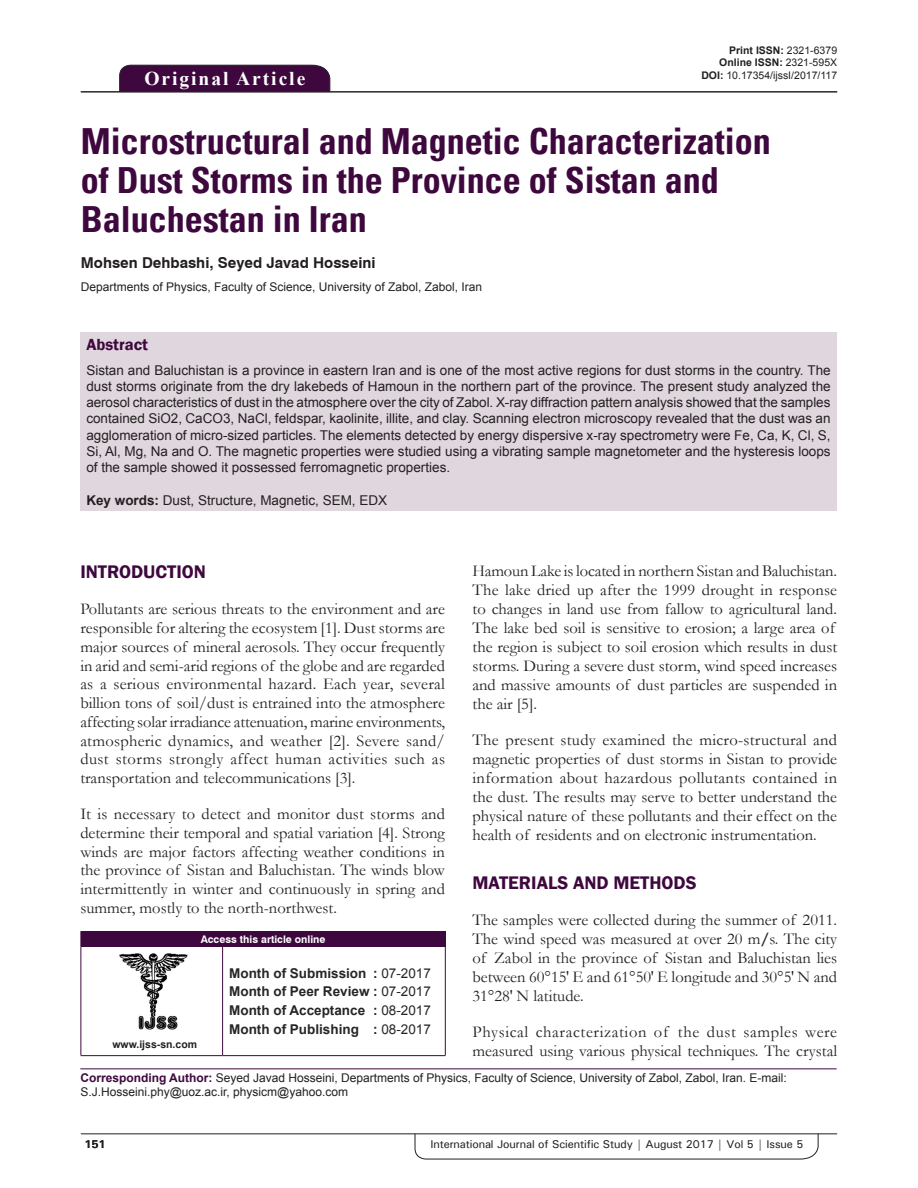
<style>
.page{position:relative;width:918px;height:1188px;background:#fff}
.page>*{position:absolute;margin:0;border:0;box-sizing:border-box;transform-origin:0 0}
.AT{font:700 condensed 36px/39px "Univers";color:#3e083e}
.AH{font:700 19.5px "Times New Roman";letter-spacing:.1em;color:#fff}
.t1{font:600 18.75px "Franklin Gothic";color:#3e083e}
.TX{font:16.5px/19px "Garamond";color:#231f20;text-align:justify}
.ABSH{font:600 16.5px "Franklin Gothic";color:#3e083e}
.AU{font:700 15px "Swiss 721 BT";color:#231f20}
.ABS_1{font:13.5px/16.2px "Arial";color:#231f20;text-align:justify}
.HIS{font:700 13.5px/18.8px "Arial";color:#282526;text-align:justify}
.KWD{font:13.5px "Arial";color:#231f20}
.ADD{font:12px/14.4px "Arial";color:#231f20}
.AFF{font:12px "Arial";color:#231f20}
.RF{font:500 11.25px "Univers";letter-spacing:-.01em;color:#231f20}
.t2{font:700 11.25px "Univers";color:#231f20}
.DOI{font:700 10.5px "Arial";color:#231f20}
.DOI-2{font:10.5px "Arial";color:#231f20}
.AAO{font:700 10.5px "Swiss 721 BT";color:#fff}
.Web{font:700 10.5px "Arial";color:#231f20}
.s1{font-weight:400}
.s2{font-weight:700}
.s3{font-weight:700;color:#3e083e}
</style>
<div class="page">
<svg style="left:415px;top:1133px;width:404px;height:26px"></svg>
<hr style="left:81px;top:1134px;width:756px;height:1px;background:#231f20">
<div style="left:119px;top:65px;width:211px;height:26px;background:#3e083e"></div>
<hr style="left:81px;top:91px;width:756px;height:1px;background:#231f20">
<div style="left:80px;top:332px;width:757px;height:179px;background:#e0d7de"></div>
<img style="left:119px;top:953px;width:69px;height:76px">
<div style="left:81px;top:931px;width:364px;height:15px;background:#3e083e"></div>
<svg style="left:445px;top:931px;width:1px;height:15px"></svg>
<hr style="left:81px;top:946px;width:142px;height:1px;background:#3e083e">
<hr style="left:81px;top:947px;width:1px;height:108px;background:#3e083e">
<hr style="left:81px;top:1055px;width:142px;height:1px;background:#231f20">
<hr style="left:223px;top:946px;width:223px;height:1px;background:#3e083e">
<hr style="left:222px;top:947px;width:1px;height:108px;background:#3e083e">
<hr style="left:445px;top:947px;width:1px;height:108px;background:#3e083e">
<hr style="left:223px;top:1055px;width:223px;height:1px;background:#3e083e">
<hr style="left:80px;top:1068px;width:757px;height:1px;background:#3e083e">
<p class="DOI" style="left:729px;top:42px;width:109px">Print ISSN: <span class="s1">2321-6379</span></p>
<p class="DOI" style="left:719px;top:55px;width:119px">Online ISSN: <span class="s1">2321-595X</span></p>
<p class="AH" style="left:144px;top:64px;width:162px">Original Article</p>
<p class="DOI-2" style="left:701px;top:68px;width:137px"><span class="s2">DOI:</span> 10.17354/ijssI/2017/117</p>
<p class="AT" style="left:81px;top:122px;width:691px">Microstructural and Magnetic Characterization of Dust Storms in the Province of Sistan and<br>Baluchestan in Iran</p>
<p class="AU" style="left:81px;top:254px;width:296px">Mohsen Dehbashi, Seyed Javad Hosseini</p>
<p class="AFF" style="left:81px;top:279px;width:403px">Departments of Physics, Faculty of Science, University of Zabol, Zabol, Iran</p>
<p class="ABSH" style="left:86px;top:334px;width:63px">Abstract</p>
<p class="ABS_1" style="left:86px;top:362px;width:746px">Sistan and Baluchistan is a province in eastern Iran and is one of the most active regions for dust storms in the country. The dust storms originate from the dry lakebeds of Hamoun in the northern part of the province. The present study analyzed the aerosol characteristics of dust in the atmosphere over the city of Zabol. X-ray diffraction pattern analysis showed that the samples contained SiO2, CaCO3, NaCl, feldspar, kaolinite, illite, and clay. Scanning electron microscopy revealed that the dust was an agglomeration of micro-sized particles. The elements detected by energy dispersive x-ray spectrometry were Fe, Ca, K, Cl, S, Si, Al, Mg, Na and O. The magnetic properties were studied using a vibrating sample magnetometer and the hysteresis loops of the sample showed it possessed ferromagnetic properties.</p>
<p class="KWD" style="left:86px;top:491px;width:302px"><span class="s2">Key words:</span> Dust, Structure, Magnetic, SEM, EDX</p>
<p class="TX" style="left:473px;top:561px;width:366px;text-align:left">Hamoun Lake is located in northern Sistan and Baluchistan.<br>The lake dried up after the 1999 drought in response to changes in land use from fallow to agricultural land.<br>The lake bed soil is sensitive to erosion; a large area of the region is subject to soil erosion which results in dust storms. During a severe dust storm, wind speed increases and massive amounts of dust particles are suspended in the air [5].</p>
<p class="TX" style="left:473px;top:730px;width:366px">The present study examined the micro-structural and magnetic properties of dust storms in Sistan to provide information about hazardous pollutants contained in the dust. The results may serve to better understand the physical nature of these pollutants and their effect on the health of residents and on electronic instrumentation.</p>
<h1 class="t1" style="left:473px;top:871px;width:226px">MATERIALS AND METHODS</h1>
<p class="TX" style="left:473px;top:910px;width:366px">The samples were collected during the summer of 2011.<br>The wind speed was measured at over 20 m<span class="s2">/</span>s. The city of Zabol in the province of Sistan and Baluchistan lies between 60°15′ E and 61°50′ E longitude and 30°5′ N and 31°28′ N latitude.</p>
<p class="TX" style="left:473px;top:1022px;width:366px">Physical characterization of the dust samples were measured using various physical techniques. The crystal</p>
<h1 class="t1" style="left:80px;top:560px;width:127px">INTRODUCTION</h1>
<p class="TX" style="left:80px;top:599px;width:366px">Pollutants are serious threats to the environment and are responsible for altering the ecosystem [1]. Dust storms are major sources of mineral aerosols. They occur frequently in arid and semi-arid regions of the globe and are regarded as a serious environmental hazard. Each year, several billion tons of soil/dust is entrained into the atmosphere affecting solar irradiance attenuation, marine environments, atmospheric dynamics, and weather [2]. Severe sand/ dust storms strongly affect human activities such as transportation and telecommunications [3].</p>
<p class="TX" style="left:80px;top:804px;width:366px">It is necessary to detect and monitor dust storms and determine their temporal and spatial variation [4]. Strong winds are major factors affecting weather conditions in the province of Sistan and Baluchistan. The winds blow intermittently in winter and continuously in spring and summer, mostly to the north-northwest.</p>
<p class="AAO" style="left:201px;top:933px;width:126px">Access this article online</p>
<p class="HIS" style="left:229px;top:964px;width:203px">Month of Submission : <span class="s1">07-2017<br></span>Month of Peer Review : <span class="s1">07-2017<br></span>Month of Acceptance : <span class="s1">08-2017<br></span>Month of Publishing : <span class="s1">08-2017</span></p>
<p class="ADD" style="left:80px;top:1070px;width:708px"><span class="s3">Corresponding Author:</span> Seyed Javad Hosseini, Departments of Physics, Faculty of Science, University of Zabol, Zabol, Iran. E-mail:<br>S.J.Hosseini.phy@uoz.ac.ir, physicm@yahoo.com</p>
<p class="Web" style="left:112px;top:1037px;width:86px">www.ijss-sn.com</p>
<p class="t2" style="left:84px;top:1137px;width:23px">151</p>
<p class="RF" style="left:430px;top:1137px;width:375px">International Journal of Scientific Study | August 2017 | Vol 5 | Issue 5</p>
</div>
